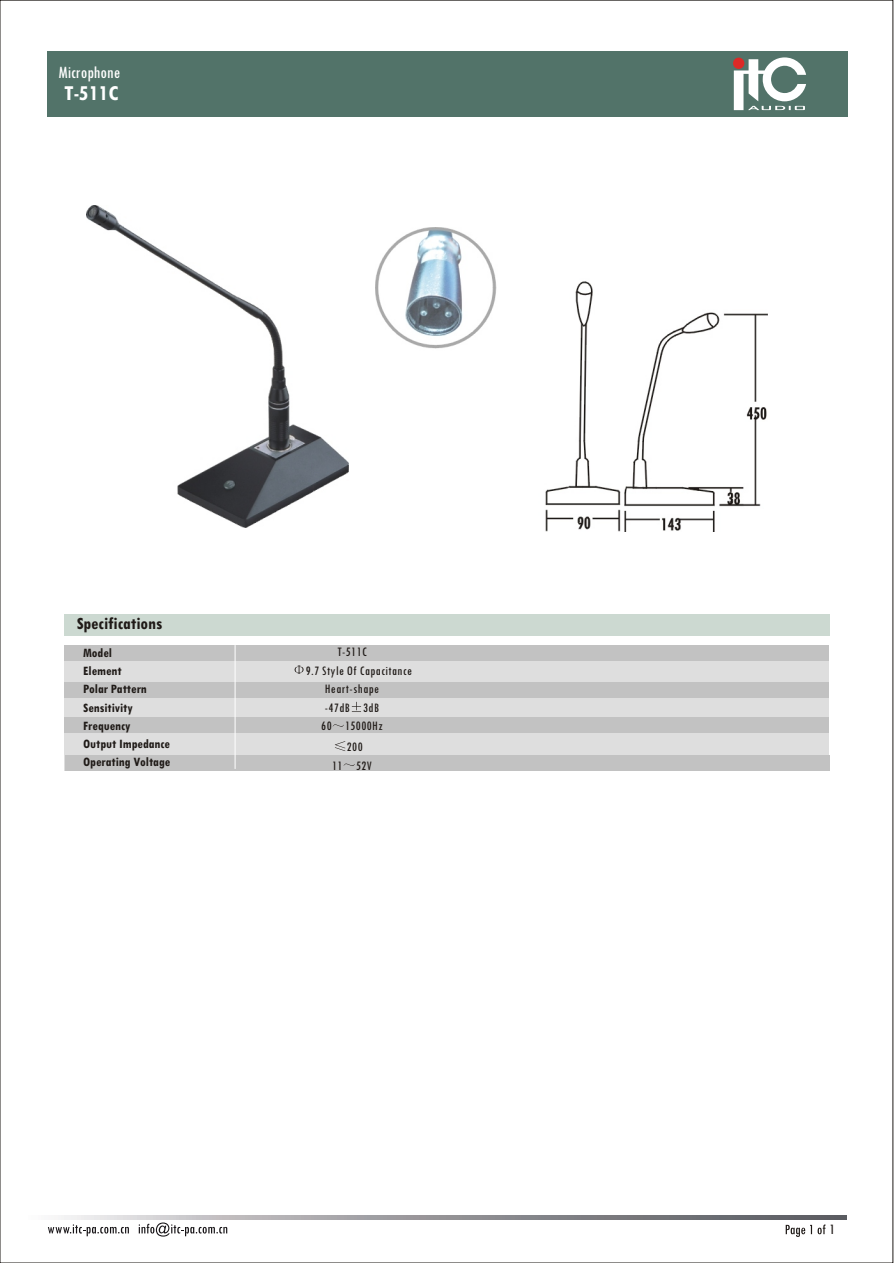
<style>
.page{position:relative;width:894px;height:1263px;background:#fff}
.page>*{position:absolute;margin:0;border:0;box-sizing:border-box;transform-origin:0 0}
.t1{font:700 22.5px "Tw Cen MT Condensed";color:#fff}
.t2{font:700 18px "Tw Cen MT Condensed";color:#1f1a17}
.t3{font:18px "Tw Cen MT Condensed";color:#fff}
.t4{font:15px "Tw Cen MT Condensed";color:#1f1a17}
.t5{font:700 13.5px/18.1px "Tw Cen MT Condensed";color:#1f1a17}
.t6{font:13.5px/18.8px "Tw Cen MT Condensed";letter-spacing:.035em;color:#1f1a17}
.s1{font-family:"Avant Garde Bk BT"}
</style>
<div class="page">
<div style="left:64px;top:645px;width:765px;height:126px;background:#dedede"></div>
<svg style="left:786px;top:1225px;width:26px;height:12px"></svg>
<svg style="left:818px;top:1225px;width:8px;height:9px"></svg>
<img style="left:61px;top:1216px;width:785px;height:3px">
<svg style="left:48px;top:1224px;width:81px;height:12px"></svg>
<svg style="left:139px;top:1223px;width:88px;height:14px"></svg>
<div style="left:47px;top:51px;width:801px;height:65px;background:#527369"></div>
<svg style="left:734px;top:57px;width:72px;height:53px"></svg>
<div style="left:64px;top:615px;width:765px;height:21px;background:#ccd9d1"></div>
<div style="left:64px;top:645px;width:765px;height:15px;background:#c2c2c2"></div>
<div style="left:64px;top:683px;width:765px;height:15px;background:#c2c2c2"></div>
<div style="left:64px;top:717px;width:765px;height:16px;background:#c2c2c2"></div>
<div style="left:65px;top:755px;width:764px;height:15px;background:#c2c2c2"></div>
<hr style="left:235px;top:645px;width:1px;height:124px;background:#fff">
<svg style="left:295px;top:665px;width:9px;height:9px"></svg>
<svg style="left:352px;top:702px;width:9px;height:10px"></svg>
<svg style="left:333px;top:724px;width:11px;height:3px"></svg>
<svg style="left:335px;top:741px;width:10px;height:10px"></svg>
<svg style="left:344px;top:763px;width:11px;height:3px"></svg>
<img style="left:87px;top:206px;width:262px;height:321px">
<img style="left:375px;top:228px;width:393px;height:304px">
<h2 class="t3" style="left:59px;top:66px;width:63px">Microphone</h2>
<h1 class="t1" style="left:64px;top:85px;width:55px">T-511C</h1>
<h2 class="t2" style="left:77px;top:618px;width:87px">Specifications</h2>
<p class="t5" style="left:83px;top:645px;width:89px">Model<br>Element<br>Polar Pattern<br>Sensitivity<br>Frequency<br>Output Impedance<br>Operating Voltage</p>
<p class="t6" style="left:337px;top:644px;width:31px">T-511C</p>
<p class="t6" style="left:306px;top:662px;width:108px">9.7 Style Of Capacitance</p>
<p class="t6" style="left:325px;top:680px;width:56px">Heart-shape</p>
<p class="t6" style="left:325px;top:699px;width:56px">-47dB 3dB</p>
<p class="t6" style="left:321px;top:718px;width:63px">60 15000Hz</p>
<p class="t6" style="left:332px;top:738px;width:49px;text-indent:15px">200<span class="s1">¦¸<br></span>11 52V</p>
<p class="t4" style="left:829px;top:1224px;width:7px">1</p>
</div>
